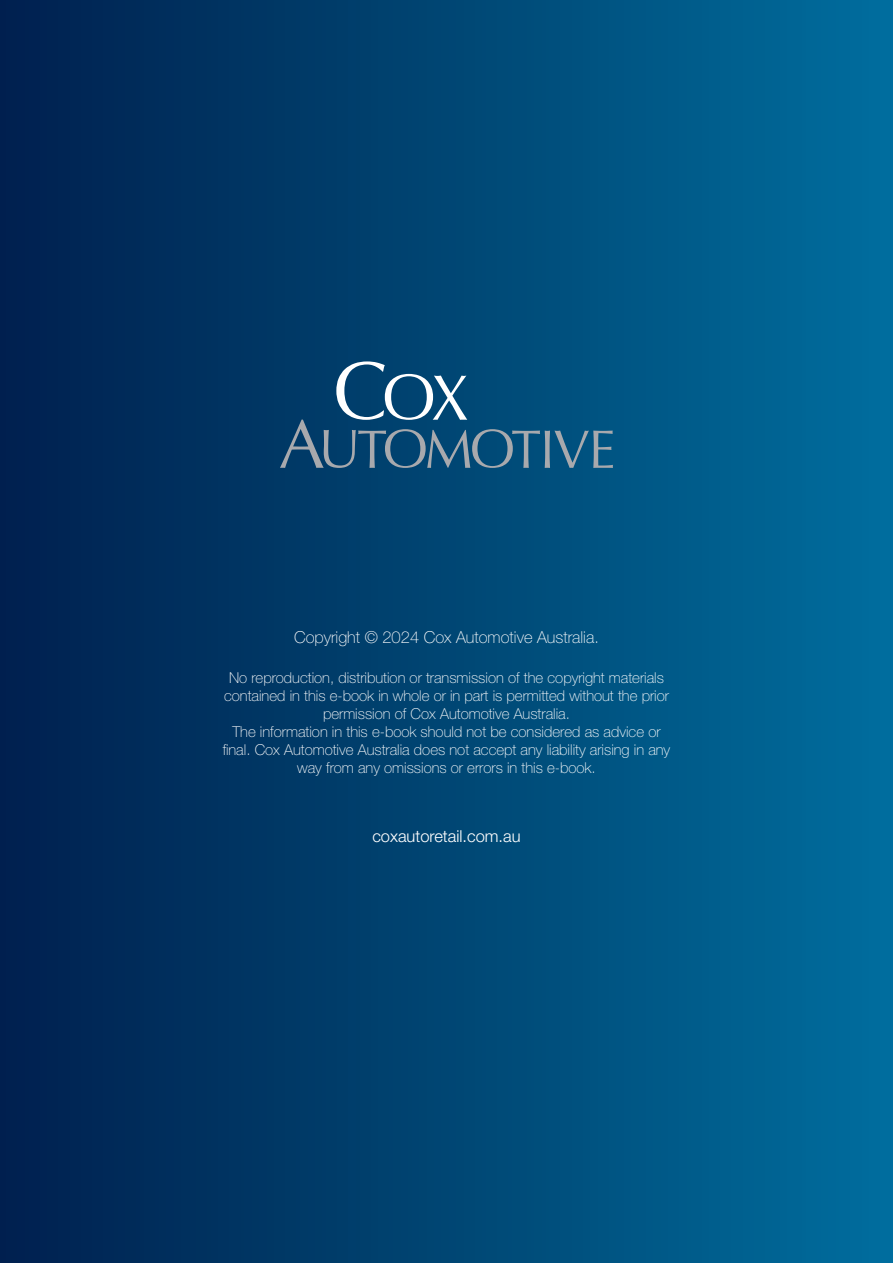
<style>
.page{position:relative;width:893px;height:1263px;background:#fff}
.page>*{position:absolute;margin:0;border:0;box-sizing:border-box;transform-origin:0 0}
.t1{font:100 16.5px "Helvetica Neue LT Std";color:#fff}
.t2{font:300 16.5px "Helvetica Neue LT Std";color:#fff}
.t3{font:100 15px/18px "Helvetica Neue LT Std";color:#fff;text-align:center}
</style>
<div class="page">
<div style="left:0;top:0;width:893px;height:1263px;background:linear-gradient(to right,#001f4d,#006d9c)"></div>
<svg style="left:280px;top:361px;width:333px;height:107px;background:#1b577f"></svg>
<p class="t1" style="left:294px;top:628px;width:306px">Copyright © 2024 Cox Automotive Australia.</p>
<p class="t3" style="left:223px;top:668px;width:449px">No reproduction, distribution or transmission of the copyright materials contained in this e-book in whole or in part is permitted without the prior permission of Cox Automotive Australia.<br>The information in this e-book should not be considered as advice or final. Cox Automotive Australia does not accept any liability arising in any way from any omissions or errors in this e-book.</p>
<p class="t2" style="left:372px;top:826px;width:150px">coxautoretail.com.au</p>
</div>
